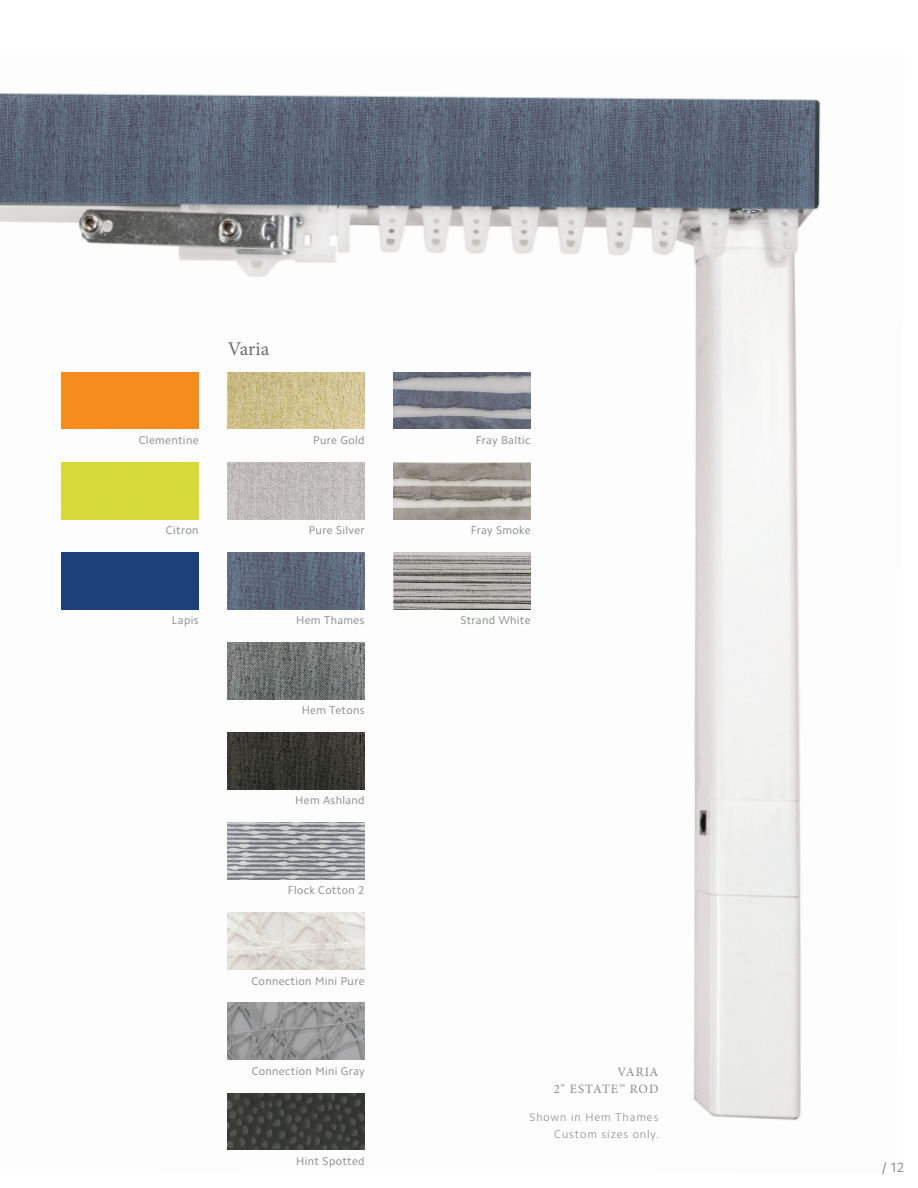
<style>
.page{position:relative;width:918px;height:1188px;background:#fff}
.page>*{position:absolute;margin:0;border:0;box-sizing:border-box;transform-origin:0 0}
.t1{font:19.5px "Minion Pro";letter-spacing:-.005em;color:#6d6e71}
.t2{font:13.5px "Camphor Std";color:#888a8d}
.t3{font:12.75px "Minion Pro";letter-spacing:.07em;color:#888a8d}
.t4{font:11.25px "Camphor Std";letter-spacing:.03em;color:#888a8d}
.t5{font:300 11.25px "Camphor Std";letter-spacing:.08em;color:#888a8d}
.s1{font-size:13.5px}
</style>
<div class="page">
<img style="left:0;top:93px;width:821px;height:1057px">
<div style="left:62px;top:372px;width:137px;height:57px;background:#f58c1e"></div>
<div style="left:62px;top:462px;width:137px;height:57px;background:#d7da39"></div>
<div style="left:62px;top:552px;width:137px;height:57px;background:#1c407a"></div>
<img style="left:228px;top:1093px;width:137px;height:57px">
<img style="left:228px;top:372px;width:137px;height:57px">
<img style="left:394px;top:372px;width:137px;height:57px">
<img style="left:228px;top:462px;width:137px;height:57px">
<img style="left:394px;top:462px;width:137px;height:57px">
<img style="left:228px;top:552px;width:137px;height:57px">
<img style="left:394px;top:552px;width:137px;height:57px">
<img style="left:228px;top:643px;width:137px;height:56px">
<img style="left:228px;top:733px;width:137px;height:56px">
<img style="left:228px;top:823px;width:137px;height:57px">
<img style="left:228px;top:913px;width:137px;height:57px">
<img style="left:228px;top:1003px;width:137px;height:57px">
<p class="t1" style="left:228px;top:335px;width:43px">Varia</p>
<p class="t4" style="left:139px;top:433px;width:61px">Clementine</p>
<p class="t4" style="left:313px;top:433px;width:53px">Pure Gold</p>
<p class="t4" style="left:476px;top:433px;width:56px">Fray Baltic</p>
<p class="t4" style="left:166px;top:524px;width:34px">Citron</p>
<p class="t4" style="left:309px;top:524px;width:58px">Pure Silver</p>
<p class="t4" style="left:471px;top:524px;width:61px">Fray Smoke</p>
<p class="t4" style="left:172px;top:614px;width:28px">Lapis</p>
<p class="t4" style="left:296px;top:614px;width:70px">Hem Thames</p>
<p class="t4" style="left:460px;top:614px;width:72px">Strand White</p>
<p class="t4" style="left:302px;top:704px;width:64px">Hem Tetons</p>
<p class="t4" style="left:295px;top:794px;width:71px">Hem Ashland</p>
<p class="t4" style="left:288px;top:884px;width:78px">Flock Cotton 2</p>
<p class="t4" style="left:252px;top:974px;width:115px">Connection Mini Pure</p>
<p class="t4" style="left:252px;top:1064px;width:115px">Connection Mini Gray</p>
<p class="t3" style="left:618px;top:1063px;width:42px">VARIA</p>
<p class="t3" style="left:554px;top:1080px;width:106px">2" ESTATE<span class="s1">™</span> ROD</p>
<p class="t5" style="left:529px;top:1111px;width:131px">Shown in Hem Thames</p>
<p class="t5" style="left:554px;top:1127px;width:106px">Custom sizes only.</p>
<p class="t4" style="left:296px;top:1154px;width:70px">Hint Spotted</p>
<p class="t2" style="left:882px;top:1159px;width:24px">/ 12</p>
</div>
